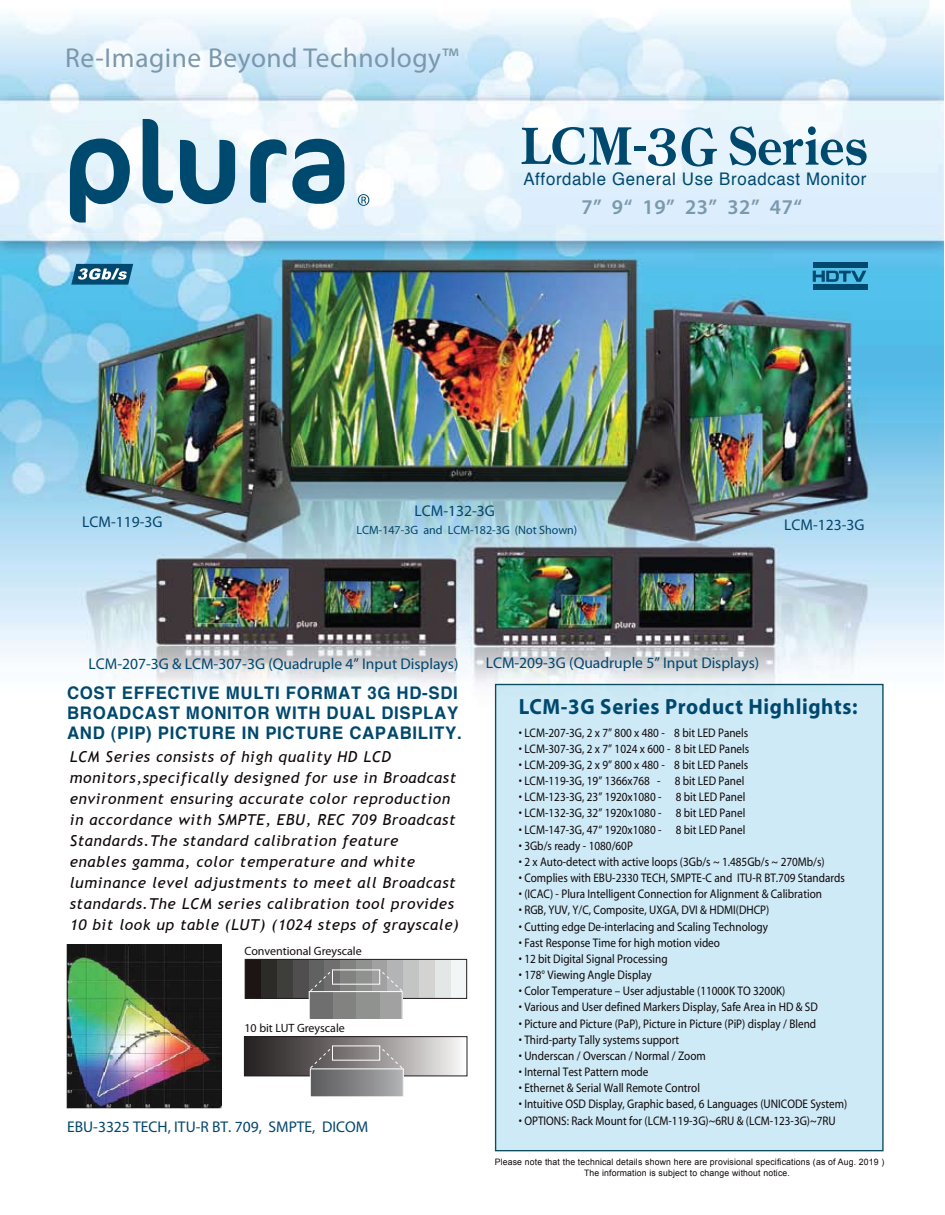
<style>
.page{position:relative;width:945px;height:1215px;background:#fff}
.page>*{position:absolute;margin:0;border:0;box-sizing:border-box;transform-origin:0 0}
.t1{font:27.3px "Myriad Pro";letter-spacing:.02em;color:#7a97ab}
.t2{font:700 22.05px "Myriad";letter-spacing:.03em;color:#00496e;scale:.95 1}
.t3{font:600 21px "Myriad Pro";letter-spacing:.025em;color:#7b99ad}
.t4{font:700 17.4px/19.8px "Helvetica";letter-spacing:.04em;color:#00486d}
.t5{font:17.4px "Helvetica";letter-spacing:.04em;color:#00496e}
.t6{font:15.6px "Myriad";color:#03466c}
.t7{font:italic 15px/21px "Trebuchet MS";letter-spacing:.04em;color:#0f0708}
.t8{font:12.45px "Myriad";color:#0f0708;scale:.9 1}
.t9{font:12px "Myriad Pro";color:#120c0d}
.t10{font:12px "Myriad";color:#03466c}
.t11{font:8.85px/10.6px "Arial";letter-spacing:.02em;color:#0f0708;text-align:center}
</style>
<div class="page">
<img style="left:0;top:0;width:943px;height:1152px">
<svg style="left:358px;top:194px;width:11px;height:12px"></svg>
<svg style="left:70px;top:139px;width:60px;height:84px;background:#6b98af"></svg>
<svg style="left:143px;top:119px;width:30px;height:84px"></svg>
<svg style="left:180px;top:140px;width:55px;height:64px;background:#5d8ea8"></svg>
<svg style="left:250px;top:139px;width:36px;height:64px"></svg>
<svg style="left:292px;top:139px;width:52px;height:65px;background:#5587a1"></svg>
<div style="left:496px;top:685px;width:387px;height:466px;background:#ceeaf6"></div>
<svg style="left:521px;top:127px;width:110px;height:38px"></svg>
<svg style="left:729px;top:126px;width:138px;height:40px;background:#9dbdce"></svg>
<div style="left:634px;top:146px;width:12px;height:5px;background:#00496e"></div>
<svg style="left:648px;top:128px;width:28px;height:38px"></svg>
<svg style="left:682px;top:127px;width:35px;height:40px"></svg>
<img style="left:66px;top:944px;width:156px;height:164px">
<svg style="left:813px;top:271px;width:53px;height:11px"></svg>
<div style="left:813px;top:262px;width:54px;height:6px;background:#00496e"></div>
<div style="left:813px;top:285px;width:54px;height:5px;background:#00496e"></div>
<svg style="left:71px;top:264px;width:62px;height:21px"></svg>
<div style="left:403px;top:959px;width:16px;height:39px;background:#c3c5c4"></div>
<div style="left:419px;top:959px;width:16px;height:39px;background:#d3d3d2"></div>
<div style="left:435px;top:959px;width:16px;height:39px;background:#e3e7e6"></div>
<div style="left:451px;top:959px;width:16px;height:39px;background:#f3f6f7"></div>
<div style="left:372px;top:959px;width:15px;height:39px;background:#a1a1a1"></div>
<div style="left:387px;top:959px;width:16px;height:39px;background:#b3b4b5"></div>
<div style="left:340px;top:959px;width:16px;height:39px;background:#828281"></div>
<div style="left:356px;top:959px;width:16px;height:39px;background:#909290"></div>
<div style="left:309px;top:959px;width:15px;height:39px;background:#606161"></div>
<div style="left:324px;top:959px;width:16px;height:39px;background:#706f70"></div>
<div style="left:277px;top:959px;width:16px;height:39px;background:#3e3e3b"></div>
<div style="left:293px;top:959px;width:16px;height:39px;background:#504e4f"></div>
<div style="left:245px;top:959px;width:16px;height:39px;background:#1d1514"></div>
<div style="left:261px;top:959px;width:16px;height:39px;background:#2d2b27"></div>
<div style="left:244px;top:1037px;width:222px;height:39px;background:linear-gradient(to right,#1c1616,#f3f0f0)"></div>
<div style="left:332px;top:970px;width:48px;height:15px;border:1px solid #fff"></div>
<div style="left:332px;top:1046px;width:48px;height:15px;border:1px solid #fff"></div>
<div style="left:245px;top:959px;width:222px;height:40px;border:1px solid #231f20"></div>
<div style="left:244px;top:1036px;width:223px;height:40px;border:1px solid #231f20"></div>
<div style="left:310px;top:1069px;width:93px;height:28px;background:linear-gradient(to right,#585859,#afb0b2)"></div>
<div style="left:310px;top:1068px;width:94px;height:29px;border:1px solid #fff"></div>
<div style="left:379px;top:993px;width:23px;height:26px;background:#a1a1a1"></div>
<div style="left:333px;top:993px;width:23px;height:26px;background:#828281"></div>
<div style="left:356px;top:993px;width:24px;height:26px;background:#909290"></div>
<div style="left:310px;top:993px;width:23px;height:26px;background:#706f70"></div>
<div style="left:309px;top:991px;width:94px;height:29px;border:1px solid #fff"></div>
<svg style="left:309px;top:969px;width:25px;height:23px"></svg>
<svg style="left:379px;top:969px;width:24px;height:23px"></svg>
<svg style="left:309px;top:1046px;width:25px;height:23px"></svg>
<svg style="left:379px;top:1046px;width:24px;height:23px"></svg>
<h1 class="t1" style="left:65px;top:41px;width:395px">Re-Imagine Beyond Technology™</h1>
<h3 class="t5" style="left:523px;top:165px;width:344px">Affordable General Use Broadcast Monitor</h3>
<h3 class="t3" style="left:581px;top:193px;width:222px">7” 9“ 19” 23” 32” 47“</h3>
<p class="t6" style="left:415px;top:503px;width:82px">LCM-132-3G</p>
<p class="t10" style="left:356px;top:524px;width:222px">LCM-147-3G and LCM-182-3G (Not Shown)</p>
<p class="t6" style="left:82px;top:514px;width:82px">LCM-119-3G</p>
<p class="t6" style="left:784px;top:517px;width:82px">LCM-123-3G</p>
<p class="t6" style="left:88px;top:656px;width:371px">LCM-207-3G &amp; LCM-307-3G (Quadruple 4” Input Displays)</p>
<p class="t6" style="left:486px;top:655px;width:275px">LCM-209-3G (Quadruple 5” Input Displays)</p>
<h3 class="t4" style="left:67px;top:683px;width:396px">COST EFFECTIVE MULTI FORMAT 3G HD-SDI<br>BROADCAST MONITOR WITH DUAL DISPLAY<br>AND (PIP) PICTURE IN PICTURE CAPABILITY.</h3>
<p class="t7" style="left:70px;top:746px;width:391px">LCM Series consists of high quality HD LCD monitors,specifically designed for use in Broadcast environment ensuring accurate color reproduction in accordance with SMPTE, EBU, REC 709 Broadcast Standards.The standard calibration feature<br>enables gamma, color temperature and white luminance level adjustments to meet all Broadcast standards.The LCM series calibration tool provides 10 bit look up table (LUT) (1024 steps of grayscale)</p>
<p class="t9" style="left:245px;top:944px;width:119px">Conventional Greyscale</p>
<p class="t9" style="left:245px;top:1021px;width:102px">10 bit LUT Greyscale</p>
<p class="t6" style="left:67px;top:1119px;width:303px">EBU-3325 TECH, ITU-R BT. 709, SMPTE, DICOM</p>
<h2 class="t2" style="left:519px;top:695px;width:358px">LCM-3G Series Product Highlights:</h2>
<p class="t8" style="left:519px;top:726px;width:256px">• LCM-207-3G, 2 x 7” 800 x 480 - 8 bit LED Panels</p>
<p class="t8" style="left:519px;top:742px;width:258px">• LCM-307-3G, 2 x 7” 1024 x 600 - 8 bit LED Panels</p>
<p class="t8" style="left:519px;top:759px;width:256px">• LCM-209-3G, 2 x 9” 800 x 480 - 8 bit LED Panels</p>
<p class="t8" style="left:519px;top:775px;width:252px">• LCM-119-3G, 19” 1366x768 - 8 bit LED Panel</p>
<p class="t8" style="left:519px;top:791px;width:253px">• LCM-123-3G, 23” 1920x1080 - 8 bit LED Panel</p>
<p class="t8" style="left:519px;top:807px;width:253px">• LCM-132-3G, 32” 1920x1080 - 8 bit LED Panel</p>
<p class="t8" style="left:519px;top:823px;width:253px">• LCM-147-3G, 47“ 1920x1080 - 8 bit LED Panel</p>
<p class="t8" style="left:519px;top:839px;width:128px">• 3Gb/s ready - 1080/60P</p>
<p class="t8" style="left:519px;top:856px;width:341px">• 2 x Auto-detect with active loops (3Gb/s ~ 1.485Gb/s ~ 270Mb/s)</p>
<p class="t8" style="left:519px;top:872px;width:364px">• Complies with EBU-2330 TECH, SMPTE-C and ITU-R BT.709 Standards</p>
<p class="t8" style="left:519px;top:888px;width:338px">• (ICAC) - Plura Intelligent Connection for Alignment &amp; Calibration</p>
<p class="t8" style="left:519px;top:904px;width:280px">• RGB, YUV, Y/C, Composite, UXGA, DVI &amp; HDMI(DHCP)</p>
<p class="t8" style="left:519px;top:920px;width:278px">• Cutting edge De-interlacing and Scaling Technology</p>
<p class="t8" style="left:519px;top:936px;width:225px">• Fast Response Time for high motion video</p>
<p class="t8" style="left:519px;top:953px;width:167px">• 12 bit Digital Signal Processing</p>
<p class="t8" style="left:519px;top:969px;width:149px">• 178° Viewing Angle Display</p>
<p class="t8" style="left:519px;top:985px;width:298px">• Color Temperature – User adjustable (11000K TO 3200K)</p>
<p class="t8" style="left:519px;top:1001px;width:334px">• Various and User defined Markers Display, Safe Area in HD &amp; SD</p>
<p class="t8" style="left:519px;top:1017px;width:332px">• Picture and Picture (PaP), Picture in Picture (PiP) display / Blend</p>
<p class="t8" style="left:519px;top:1033px;width:180px">• Third-party Tally systems support</p>
<p class="t8" style="left:519px;top:1050px;width:209px">• Underscan / Overscan / Normal / Zoom</p>
<p class="t8" style="left:519px;top:1066px;width:146px">• Internal Test Pattern mode</p>
<p class="t8" style="left:519px;top:1082px;width:203px">• Ethernet &amp; Serial Wall Remote Control</p>
<p class="t8" style="left:519px;top:1098px;width:367px">• Intuitive OSD Display, Graphic based, 6 Languages (UNICODE System)</p>
<p class="t8" style="left:519px;top:1114px;width:354px">• OPTIONS: Rack Mount for (LCM-119-3G)~6RU &amp; (LCM-123-3G)~7RU</p>
<p class="t11" style="left:495px;top:1157px;width:391px">Please note that the technical details shown here are provisional specifications (as of Aug. 2019 )<br>The information is subject to change without notice.</p>
<p class="t11" style="left:580px;top:1161px;width:212px">The information is subject to change without notice.</p>
</div>
